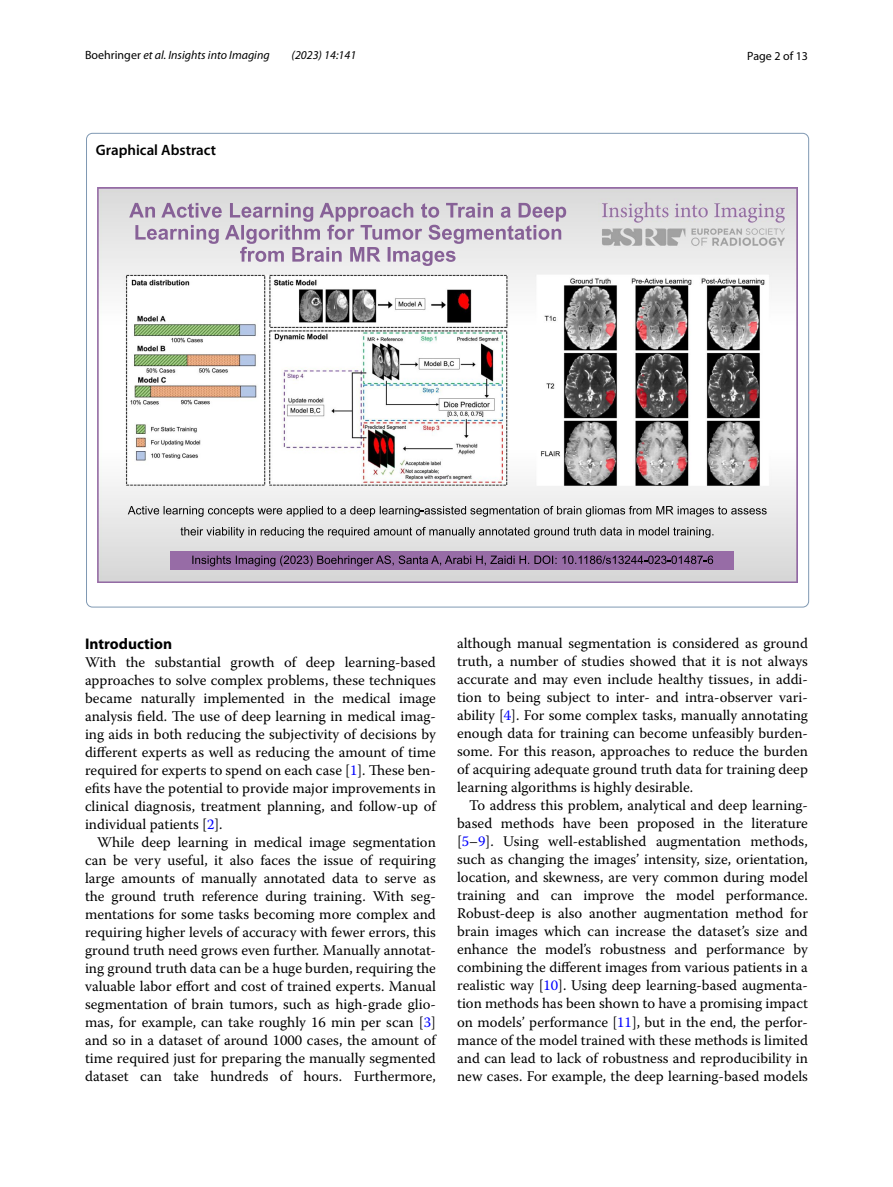
<style>
.page{position:relative;width:893px;height:1187px;background:#fff}
.page>*{position:absolute;margin:0;border:0;box-sizing:border-box;transform-origin:0 0}
.t1{font:700 15.45px "Myriad Pro";color:#000}
.t2{font:600 15px "Myriad Pro";color:#000}
.t3{font:14.7px/18px "Warnock Pro";color:#000;text-align:justify}
.t4{font:italic 12px "Myriad Pro";color:#000}
.t5{font:12px "Myriad Pro";color:#000}
.s1{font-style:normal}
.s2{color:#00f}
</style>
<div class="page">
<img style="left:97px;top:188px;width:701px;height:394px">
<svg style="left:128px;top:506px;width:639px;height:11px;background:#b6b6b6"></svg>
<svg style="left:181px;top:527px;width:532px;height:11px;background:#b2b2b2"></svg>
<svg style="left:129px;top:203px;width:437px;height:63px;background:#d0c7d3"></svg>
<div style="left:171px;top:551px;width:563px;height:18px;background:#976ca6"></div>
<svg style="left:192px;top:555px;width:521px;height:11px"></svg>
<p class="t4" style="left:85px;top:48px;width:186px"><span class="s1">Boehringer</span> et al. Insights into Imaging</p>
<p class="t4" style="left:292px;top:48px;width:66px">(2023) 14:141</p>
<p class="t5" style="left:747px;top:48px;width:62px">Page 2 of 13</p>
<p class="t2" style="left:96px;top:141px;width:122px">Graphical Abstract</p>
<p class="t1" style="left:85px;top:633px;width:89px">Introduction</p>
<p class="t3" style="left:85px;top:653px;width:352px">With the substantial growth of deep learning-based approaches to solve complex problems, these techniques became naturally implemented in the medical image analysis field. The use of deep learning in medical imag&shy;ing aids in both reducing the subjectivity of decisions by different experts as well as reducing the amount of time required for experts to spend on each case [<span class="s2">1</span>]. These ben&shy;efits have the potential to provide major improvements in clinical diagnosis, treatment planning, and follow-up of individual patients [<span class="s2">2</span>].</p>
<p class="t3" style="left:85px;top:833px;width:352px;text-indent:12px">While deep learning in medical image segmentation can be very useful, it also faces the issue of requiring large amounts of manually annotated data to serve as the ground truth reference during training. With seg&shy;mentations for some tasks becoming more complex and requiring higher levels of accuracy with fewer errors, this ground truth need grows even further. Manually annotat&shy;ing ground truth data can be a huge burden, requiring the valuable labor effort and cost of trained experts. Manual segmentation of brain tumors, such as high-grade glio&shy;mas, for example, can take roughly 16 min per scan [<span class="s2">3</span>] and so in a dataset of around 1000 cases, the amount of time required just for preparing the manually segmented dataset can take hundreds of hours. Furthermore,</p>
<p class="t3" style="left:457px;top:634px;width:352px">although manual segmentation is considered as ground truth, a number of studies showed that it is not always accurate and may even include healthy tissues, in addi&shy;tion to being subject to inter- and intra-observer vari&shy;ability [<span class="s2">4</span>]. For some complex tasks, manually annotating enough data for training can become unfeasibly burden&shy;some. For this reason, approaches to reduce the burden of acquiring adequate ground truth data for training deep learning algorithms is highly desirable.</p>
<p class="t3" style="left:457px;top:796px;width:352px;text-indent:12px">To address this problem, analytical and deep learning&shy;based methods have been proposed in the literature [<span class="s2">5</span>–<span class="s2">9</span>]. Using well-established augmentation methods, such as changing the images’ intensity, size, orientation, location, and skewness, are very common during model training and can improve the model performance.<br>Robust-deep is also another augmentation method for brain images which can increase the dataset’s size and enhance the model’s robustness and performance by combining the different images from various patients in a realistic way [<span class="s2">10</span>]. Using deep learning-based augmenta&shy;tion methods has been shown to have a promising impact on models’ performance [<span class="s2">11</span>], but in the end, the perfor&shy;mance of the model trained with these methods is limited and can lead to lack of robustness and reproducibility in new cases. For example, the deep learning-based models</p>
</div>
